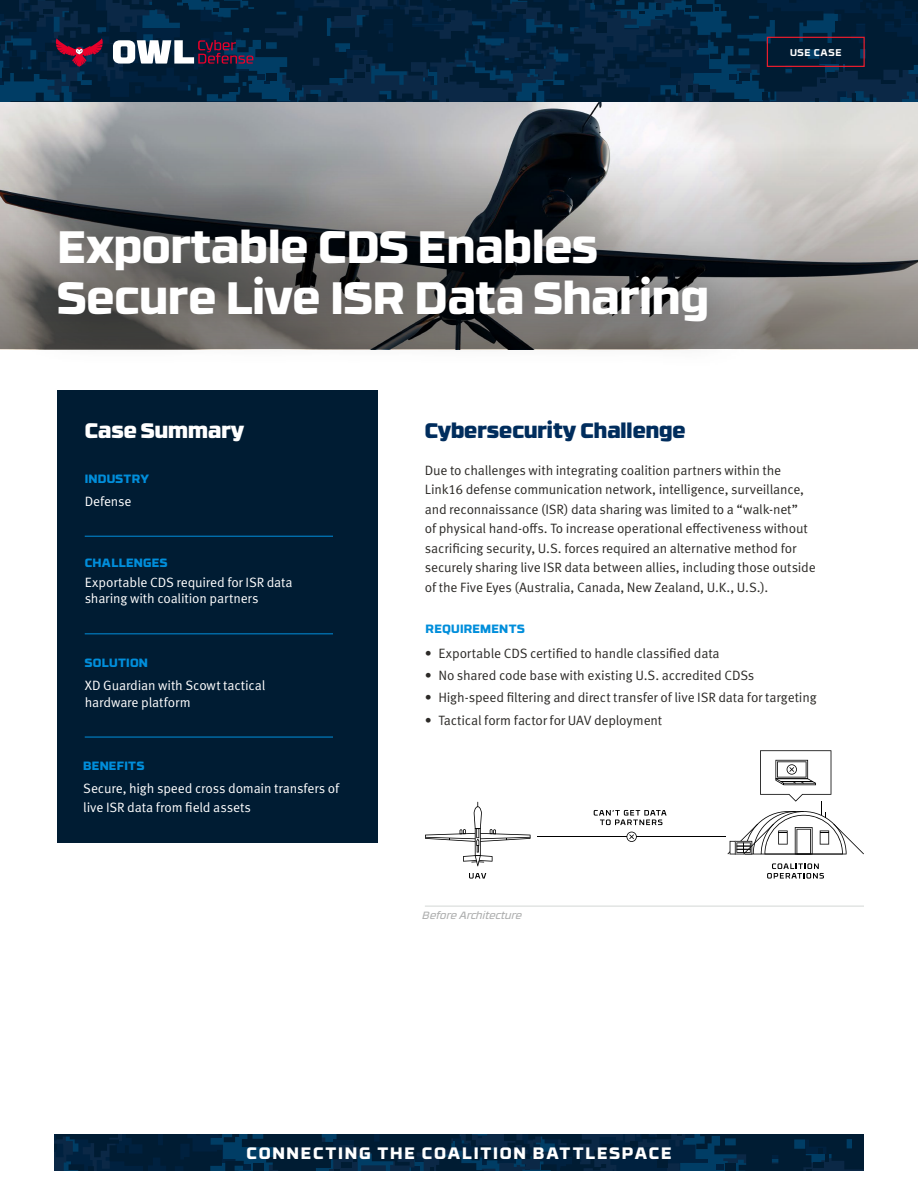
<style>
.page{position:relative;width:918px;height:1188px;background:#fff}
.page>*{position:absolute;margin:0;border:0;box-sizing:border-box;transform-origin:0 0}
.t1{font:800 45.3px/51.3px "RB No 3.1";color:#fff}
.t2{font:900 21px "RB No 3.1";color:#002d5d}
.t3{font:900 21px "RB No 3.1";color:#fff}
.t4{font:800 16.5px "RB No 3.1";letter-spacing:.105em;color:#fff}
.t5{font:13.5px/19.5px "Meta Pro Norm";letter-spacing:-.015em;color:#2c2a27}
.t6{font:13.5px/16.5px "Meta Pro Norm";letter-spacing:-.01em;color:#fff}
.t7{font:800 12px "RB No 3.1";letter-spacing:.02em;color:#008edb}
.t8{font:italic 10.5px "RB No 3.1";letter-spacing:-.005em;color:#adaeae}
.t9{font:700 9.75px "RB No 3.1";letter-spacing:.06em;color:#fff}
</style>
<div class="page">
<img style="left:0;top:102px;width:918px;height:16px">
<svg style="left:0;top:118px;width:918px;height:231px;background:#a6a6a6"></svg>
<div style="left:8px;top:179px;width:750px;height:193px;background:#000;opacity:.75"></div>
<hr style="left:425px;top:906px;width:439px;height:1px;background:#d3d7d5">
<div style="left:58px;top:390px;width:320px;height:452px;background:#001c33"></div>
<hr style="left:85px;top:633px;width:248px;height:1px;background:#008edb">
<hr style="left:85px;top:737px;width:248px;height:1px;background:#008edb">
<hr style="left:85px;top:536px;width:248px;height:1px;background:#008edb">
<svg style="left:0;top:0;width:918px;height:102px;background:#082642"></svg>
<svg style="left:54px;top:1134px;width:810px;height:37px;background:#01233e"></svg>
<hr style="left:537px;top:836px;width:90px;height:1px;background:#000">
<svg style="left:594px;top:810px;width:73px;height:15px"></svg>
<svg style="left:469px;top:873px;width:17px;height:6px"></svg>
<svg style="left:767px;top:863px;width:57px;height:16px"></svg>
<svg style="left:626px;top:832px;width:11px;height:10px"></svg>
<hr style="left:636px;top:836px;width:90px;height:1px;background:#000">
<svg style="left:727px;top:750px;width:137px;height:104px"></svg>
<svg style="left:425px;top:802px;width:106px;height:64px"></svg>
<h1 class="t1" style="left:58px;top:217px;width:653px">Exportable CDS Enables<br>Secure Live ISR Data Sharing</h1>
<p class="t9" style="left:790px;top:44px;width:53px">USE CASE</p>
<h2 class="t3" style="left:85px;top:412px;width:161px">Case Summary</h2>
<p class="t7" style="left:85px;top:468px;width:66px">INDUSTRY</p>
<p class="t6" style="left:85px;top:492px;width:48px">Defense</p>
<p class="t7" style="left:85px;top:553px;width:84px">CHALLENGES</p>
<p class="t6" style="left:85px;top:573px;width:209px">Exportable CDS required for ISR data sharing with coalition partners</p>
<p class="t7" style="left:85px;top:653px;width:65px">SOLUTION</p>
<p class="t6" style="left:85px;top:676px;width:182px">XD Guardian with Scowt tactical hardware platform</p>
<p class="t7" style="left:83px;top:756px;width:63px">BENEFITS</p>
<p class="t6" style="left:83px;top:778px;width:257px;line-height:19.5px">Secure, high speed cross domain transfers of live ISR data from field assets</p>
<h2 class="t2" style="left:425px;top:412px;width:262px">Cybersecurity Challenge</h2>
<p class="t5" style="left:425px;top:460px;width:392px">Due to challenges with integrating coalition partners within the Link16 defense communication network, intelligence, surveillance, and reconnaissance (ISR) data sharing was limited to a “walk-net”<br>of physical hand-offs. To increase operational effectiveness without sacrificing security, U.S. forces required an alternative method for securely sharing live ISR data between allies, including those outside of the Five Eyes (Australia, Canada, New Zealand, U.K., U.S.).</p>
<p class="t7" style="left:426px;top:619px;width:101px">REQUIREMENTS</p>
<p class="t5" style="left:425px;top:642px;width:296px">• Exportable CDS certified to handle classified data</p>
<p class="t5" style="left:425px;top:665px;width:331px">• No shared code base with existing U.S. accredited CDSs</p>
<p class="t5" style="left:425px;top:687px;width:393px">• High-speed filtering and direct transfer of live ISR data for targeting</p>
<p class="t5" style="left:425px;top:710px;width:239px">• Tactical form factor for UAV deployment</p>
<p class="t8" style="left:423px;top:907px;width:101px">Before Architecture</p>
<p class="t4" style="left:246px;top:1139px;width:427px">CONNECTING THE COALITION BATTLESPACE</p>
</div>
